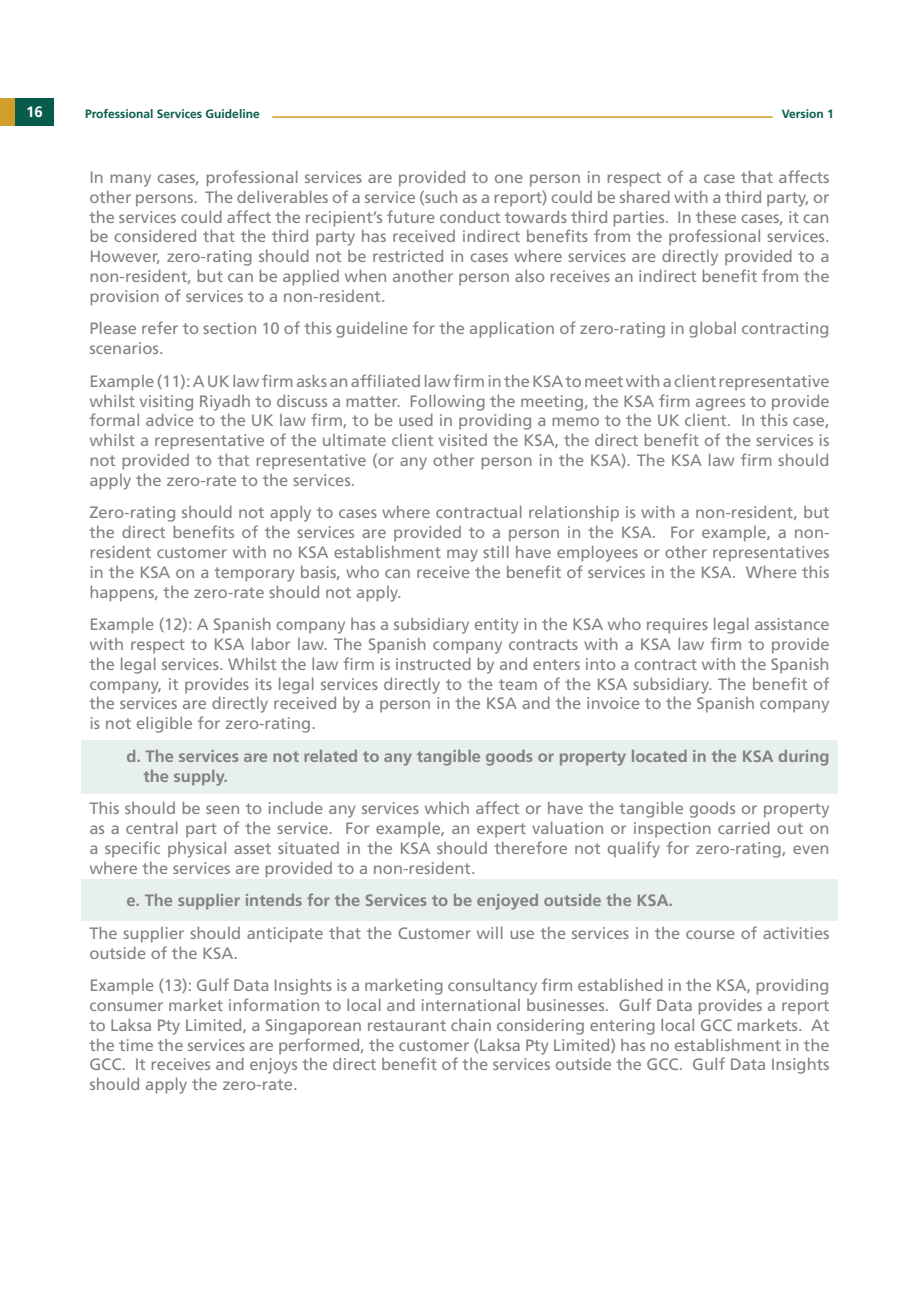
<style>
.page{position:relative;width:919px;height:1289px;background:#fff}
.page>*{position:absolute;margin:0;border:0;box-sizing:border-box;transform-origin:0 0}
.english_body_text{font:16.5px/19.8px "Frutiger CE";color:#808285}
.english_body_text-2{font:700 16.5px/19.8px "Frutiger CE";color:#808285}
.t1{font:700 15px "Frutiger";color:#fff}
.t2{font:700 12px "Frutiger CE";color:#085d4a}
</style>
<div class="page">
<div style="left:15px;top:98px;width:39px;height:27px;background:#085d4a"></div>
<div style="left:0;top:98px;width:15px;height:27px;background:#d09e2a"></div>
<hr style="left:272px;top:116px;width:500px;height:2px;background:#d09e2a">
<div style="left:81px;top:740px;width:757px;height:53px;background:#e7f0ec"></div>
<div style="left:81px;top:879px;width:757px;height:42px;background:#e7f0ec"></div>
<p class="t1" style="left:26px;top:103px;width:18px">16</p>
<p class="t2" style="left:85px;top:106px;width:176px">Professional Services Guideline</p>
<p class="t2" style="left:781px;top:106px;width:54px">Version 1</p>
<p class="english_body_text" style="left:89px;top:167px;width:741px;text-align:right">In many cases, professional services are provided to one person in respect of a case that affects other persons. The deliverables of a service (such as a report) could be shared with a third party, or<br>In these cases it, can</p>
<p class="english_body_text" style="left:89px;top:207px;width:741px">the services could affect the recipient s’ future conduct towards third parties.<br>be considered that the third party has received indirect benefits from the professional services.<br>However, zero-rating should not be restricted in cases where services are directly provided to a non-resident, but can be applied when another person also receives an indirect benefit from the provision of services to a non-resident.</p>
<p class="english_body_text" style="left:89px;top:319px;width:741px">Please refer to section 10 of this guideline for the application of zero-rating in global contracting scenarios.</p>
<p class="english_body_text" style="left:89px;top:371px;width:741px;text-align:right">Example(11 A:) UKlawfirmasksanaffiliatedlawfirmintheKSAtomeetwithaclientrepresentative<br>Following the meeting, the KSA firm agrees to provide</p>
<p class="english_body_text" style="left:89px;top:391px;width:313px">whilst visiting Riyadh to discuss a matter.</p>
<p class="english_body_text" style="left:89px;top:410px;width:741px">formal advice to the UK law firm, to be used in providing a memo to the UK client.<br>whilst a representative of the ultimate client visited the KSA, the direct benefit of the services is not provided to that representative (or any other person in the KSA .) The KSA law firm should apply the zero-rate to the services.</p>
<p class="english_body_text" style="left:89px;top:502px;width:741px">Zero-rating should not apply to cases where contractual relationship is with a non-resident, but</p>
<p class="english_body_text" style="left:89px;top:542px;width:741px">resident customer with no KSA establishment may still have employees or other representatives</p>
<p class="english_body_text" style="left:741px;top:410px;width:90px">In this case,</p>
<p class="english_body_text" style="left:89px;top:522px;width:568px">the direct benefits of the services are provided to a person in the KSA.</p>
<p class="english_body_text" style="left:670px;top:522px;width:161px">For example a, non-</p>
<p class="english_body_text" style="left:89px;top:562px;width:648px">in the KSA on a temporary basis, who can receive the benefit of services in the KSA. happens, the zero-rate should not apply.</p>
<p class="english_body_text" style="left:89px;top:614px;width:741px;text-align:justify">Example (12 A:) Spanish company has a subsidiary entity in the KSA who requires legal assistance with respect to KSA labor law. The Spanish company contracts with a KSA law firm to provide the legal services. Whilst the law firm is instructed by and enters into a contract with the Spanish company, it provides its legal services directly to the team of the KSA subsidiary. The benefit of the services are directly received by a person in the KSA and the invoice to the Spanish company is not eligible for zero-rating.</p>
<p class="english_body_text-2" style="left:143px;top:746px;width:687px;text-indent:-17px">d. The services are not related to any tangible goods or property located in the KSA during the supply.</p>
<p class="english_body_text" style="left:89px;top:798px;width:741px;text-align:right">This should be seen to include any services which affect or have the tangible goods or property<br>For example, an expert valuation or inspection carried out on</p>
<p class="english_body_text" style="left:745px;top:562px;width:85px">Where this</p>
<p class="english_body_text" style="left:89px;top:818px;width:741px">as a central part of the service.<br>a specific physical asset situated in the KSA should therefore not qualify for zero-rating, even where the services are provided to a non-resident.</p>
<p class="english_body_text-2" style="left:126px;top:890px;width:548px">.e The supplier intends for the Services to be enjoyed outside the KSA.</p>
<p class="english_body_text" style="left:89px;top:923px;width:741px">The supplier should anticipate that the Customer will use the services in the course of activities outside of the KSA.</p>
<p class="english_body_text" style="left:89px;top:975px;width:741px;text-align:right">Example (13 :) Gulf Data Insights is a marketing consultancy firm established in the KSA, providing<br>Gulf Data provides a report</p>
<p class="english_body_text" style="left:89px;top:995px;width:521px">consumer market information to local and international businesses.</p>
<p class="english_body_text" style="left:89px;top:1015px;width:714px">to Laksa Pty Limited a, Singaporean restaurant chain considering entering local GCC markets.</p>
<p class="english_body_text" style="left:89px;top:1034px;width:741px">the time the services are performed, the customer (Laksa Pty Limited) has no establishment in the</p>
<p class="english_body_text" style="left:692px;top:1054px;width:139px">Gulf Data Insights</p>
<p class="english_body_text" style="left:811px;top:1015px;width:20px">At</p>
<p class="english_body_text" style="left:135px;top:1054px;width:549px">It receives and enjoys the direct benefit of the services outside the GCC.</p>
<p class="english_body_text" style="left:89px;top:1054px;width:210px">GCC.<br>should apply the zero-rate.</p>
</div>
